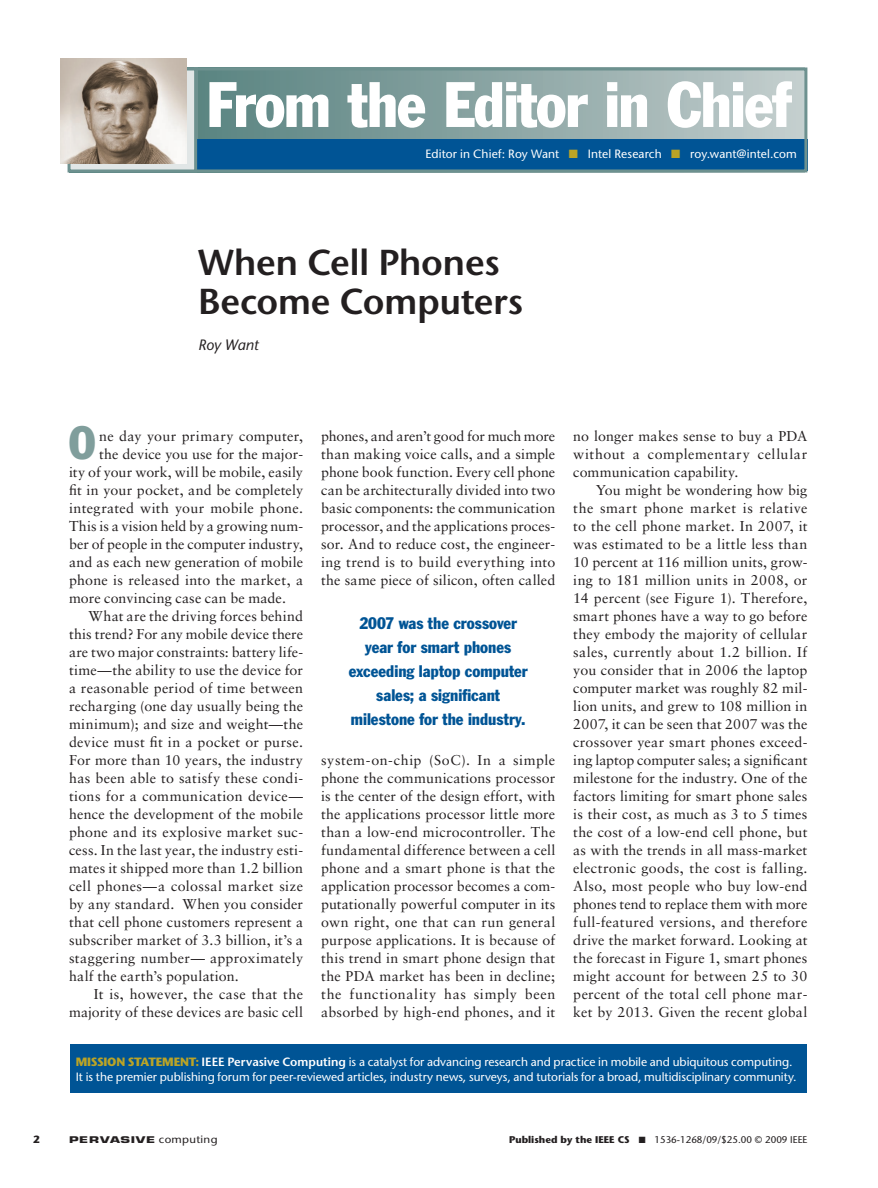
<style>
.page{position:relative;width:878px;height:1188px;background:#fff}
.page>*{position:absolute;margin:0;border:0;box-sizing:border-box;transform-origin:0 0}
.t1{font:condensed 63px "Franklin Gothic Std";letter-spacing:-.02em;color:#fff}
.t2{font:condensed 45.75px "Franklin Gothic Std";color:#809e9c}
.t3{font:600 36px/39px "Stone Sans Std";letter-spacing:-.005em;color:#231f20}
.t4{font:condensed 16.5px/24px "Franklin Gothic Std";color:#005495;text-align:center}
.t5{font:italic 500 15px "Stone Sans Std";letter-spacing:-.005em;color:#231f20}
.t6{font:14.25px/18px "Sabon LT Std";letter-spacing:.015em;color:#231f20;text-align:justify}
.t7{font:14.25px "Sabon LT Std";letter-spacing:-.005em;color:#231f20}
.t8{font:500 12px/15px "Stone Sans Std";letter-spacing:-.005em;color:#fff}
.t9{font:700 12px "Stone Sans Std";letter-spacing:-.02em;color:#bba426}
.t10{font:700 10.5px "Stone Sans Std";color:#231f20}
.t11{font:500 9.75px "Stone Sans Std";color:#231f20}
.t12{font:700 9px "Eurostile LT Std";letter-spacing:.05em;color:#231f20;scale:1.5 1}
.s1{color:#bba426}
.s2{font-weight:700;color:#bba426}
.s3{font-weight:600}
.s4{font-family:"Stone Sans Std";font-weight:500;font-size:10.5px}
.s5{font-weight:700}
</style>
<div class="page">
<svg style="left:197px;top:71px;width:606px;height:69px;background:#8aa5a5"></svg>
<div style="left:196px;top:140px;width:611px;height:31px;background:#005495"></div>
<div style="left:69px;top:67px;width:738px;height:105px;border:3px solid #6d918f"></div>
<div style="left:68px;top:68px;width:129px;height:104px;background:#e1e6e6;border:3px solid #6d918f"></div>
<img style="left:60px;top:58px;width:126px;height:106px">
<div style="left:70px;top:1045px;width:736px;height:48px;background:#005495"></div>
<h1 class="t1" style="left:206px;top:66px;width:586px">From the Editor in Chief</h1>
<p class="t8" style="left:425px;top:147px;width:373px">Editor in Chief: Roy Want <span class="s1">■</span> Intel Research <span class="s1">■</span> roy.want@intel.com</p>
<h3 class="t3" style="left:198px;top:243px;width:326px">When Cell Phones<br>Become Computers</h3>
<p class="t5" style="left:198px;top:336px;width:62px">Roy Want</p>
<h2 class="t2" style="left:69px;top:415px;width:28px">O</h2>
<p class="t6" style="left:99px;top:427px;width:205px">ne day your primary computer,</p>
<p class="t6" style="left:99px;top:445px;width:205px">the device you use for the major-</p>
<p class="t6" style="left:69px;top:463px;width:235px">ity of your work, will be mobile, easily</p>
<p class="t6" style="left:69px;top:481px;width:236px">fit in your pocket, and be completely</p>
<p class="t6" style="left:69px;top:499px;width:236px">integrated with your mobile phone.</p>
<p class="t7" style="left:69px;top:518px;width:235px">This is a vision held by a growing num-</p>
<p class="t6" style="left:69px;top:535px;width:235px">ber of people in the computer industry,</p>
<p class="t6" style="left:69px;top:553px;width:235px">and as each new generation of mobile</p>
<p class="t6" style="left:69px;top:571px;width:235px">phone is released into the market, a</p>
<p class="t6" style="left:69px;top:589px;width:218px">more convincing case can be made.</p>
<p class="t6" style="left:89px;top:607px;width:216px">What are the driving forces behind</p>
<p class="t6" style="left:69px;top:625px;width:235px">this trend? For any mobile device there</p>
<p class="t6" style="left:69px;top:643px;width:235px">are two major constraints: battery life-</p>
<p class="t6" style="left:69px;top:661px;width:235px">time—the ability to use the device for</p>
<p class="t6" style="left:69px;top:679px;width:236px">a reasonable period of time between</p>
<p class="t6" style="left:69px;top:697px;width:235px">recharging (one day usually being the</p>
<p class="t6" style="left:69px;top:715px;width:235px">minimum); and size and weight—the</p>
<p class="t6" style="left:69px;top:733px;width:236px">device must fit in a pocket or purse.</p>
<p class="t6" style="left:69px;top:751px;width:235px">For more than 10 years, the industry</p>
<p class="t6" style="left:69px;top:769px;width:235px">has been able to satisfy these condi-</p>
<p class="t6" style="left:69px;top:787px;width:235px">tions for a communication device—</p>
<p class="t6" style="left:69px;top:805px;width:236px">hence the development of the mobile</p>
<p class="t6" style="left:69px;top:823px;width:235px">phone and its explosive market suc-</p>
<p class="t6" style="left:69px;top:841px;width:235px">cess. In the last year, the industry esti-</p>
<p class="t6" style="left:69px;top:859px;width:235px">mates it shipped more than 1.2 billion</p>
<p class="t6" style="left:69px;top:877px;width:235px">cell phones—a colossal market size</p>
<p class="t6" style="left:69px;top:895px;width:235px">by any standard. When you consider</p>
<p class="t6" style="left:69px;top:913px;width:236px">that cell phone customers represent a</p>
<p class="t6" style="left:69px;top:931px;width:235px">subscriber market of 3.3 billion, it’s a</p>
<p class="t6" style="left:69px;top:949px;width:235px">staggering number— approximately</p>
<p class="t6" style="left:69px;top:967px;width:171px">half the earth’s population.</p>
<p class="t6" style="left:94px;top:985px;width:211px">It is, however, the case that the</p>
<p class="t6" style="left:69px;top:1003px;width:235px">majority of these devices are basic cell</p>
<p class="t6" style="left:321px;top:427px;width:236px">phones, and aren’t good for much more than making voice calls, and a simple phone book function. Every cell phone can be architecturally divided into two basic components: the communication processor, and the applications proces&shy;sor. And to reduce cost, the engineer&shy;ing trend is to build everything into the same piece of silicon, often called</p>
<p class="t4" style="left:349px;top:611px;width:180px">2007 was the crossover year for smart phones exceeding laptop computer sales; a significant milestone for the industry.</p>
<p class="t6" style="left:321px;top:751px;width:236px">system-on-chip (SoC). In a simple phone the communications processor is the center of the design effort, with the applications processor little more than a low-end microcontroller. The fundamental difference between a cell phone and a smart phone is that the application processor becomes a com&shy;putationally powerful computer in its own right, one that can run general purpose applications. It is because of this trend in smart phone design that the PDA market has been in decline; the functionality has simply been absorbed by high-end phones, and it</p>
<p class="t6" style="left:573px;top:427px;width:236px">no longer makes sense to buy a PDA without a complementary cellular communication capability.</p>
<p class="t6" style="left:573px;top:481px;width:236px;text-indent:22px">You might be wondering how big the smart phone market is relative to the cell phone market. In 2007, it was estimated to be a little less than 10 percent at 116 million units, grow&shy;ing to 181 million units in 2008, or 14 percent (see Figure 1). Therefore, smart phones have a way to go before they embody the majority of cellular sales, currently about 1.2 billion. If you consider that in 2006 the laptop computer market was roughly 82 mil&shy;lion units, and grew to 108 million in 2007, it can be seen that 2007 was the crossover year smart phones exceed&shy;ing laptop computer sales; a significant milestone for the industry. One of the factors limiting for smart phone sales is their cost, as much as 3 to 5 times the cost of a low-end cell phone, but as with the trends in all mass-market electronic goods, the cost is falling.<br>Also, most people who buy low-end phones tend to replace them with more full-featured versions, and therefore drive the market forward. Looking at the forecast in Figure 1, smart phones might account for between 25 to 30 percent of the total cell phone mar&shy;ket by 2013. Given the recent global</p>
<p class="t8" style="left:76px;top:1054px;width:722px;text-indent:104px"><span class="s2">NT:</span> <span class="s3">IEEE Pervasive Computing</span> is a catalyst for advancing research and practice in mobile and ubiquitous computing.<br>It is the premier publishing forum for peer-reviewed articles, industry news, surveys, and tutorials for a broad, multidisciplinary community.</p>
<p class="t9" style="left:76px;top:1054px;width:18px">MISSI</p>
<p class="t9" style="left:107px;top:1054px;width:58px">ON STATEME</p>
<p class="t10" style="left:33px;top:1133px;width:8px">2</p>
<p class="t12" style="left:69px;top:1134px;width:100px">PERVASIVE <span class="s4">computing</span></p>
<p class="t11" style="left:509px;top:1134px;width:300px"><span class="s5">PUBLISHED BY THE IEEE CS</span> ■ 1536-1268/09/$25.00 © 2009 IEEE</p>
</div>
